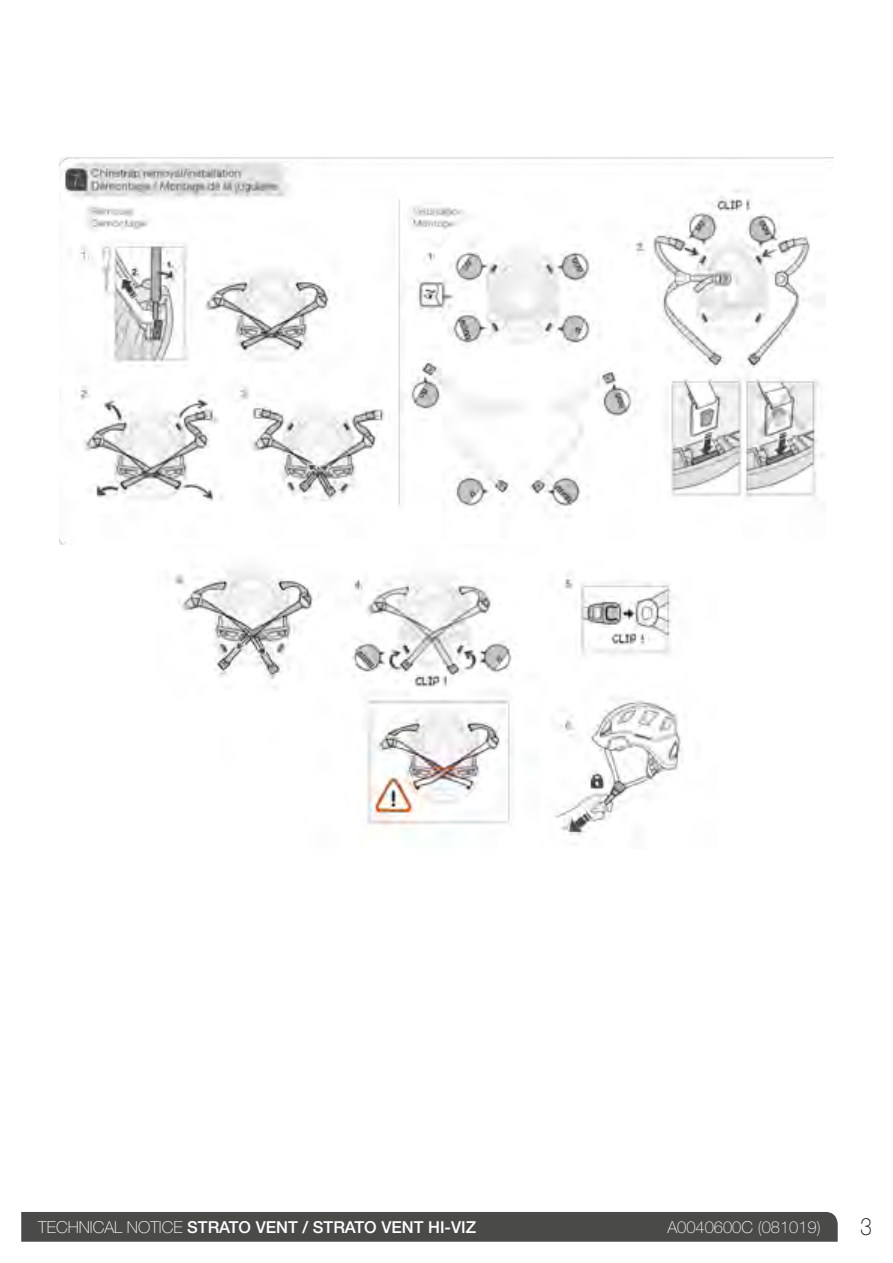
<style>
.page{position:relative;width:893px;height:1263px;background:#fff}
.page>*{position:absolute;margin:0;border:0;box-sizing:border-box;transform-origin:0 0}
.t1{font:100 24px "Helvetica Neue LT Pro";color:#000;scale:.85 1}
.t2{font:500 16.5px "Helvetica Neue LT Pro";color:#fff}
.t3{font:100 16.5px "Helvetica Neue LT Pro";color:#fff}
.s1{font-weight:100}
</style>
<div class="page">
<div style="left:21px;top:1212px;width:817px;height:30px;background:#4a4a49"></div>
<img style="left:60px;top:157px;width:773px;height:387px">
<img style="left:174px;top:570px;width:509px;height:266px">
<p class="t2" style="left:38px;top:1217px;width:439px"><span class="s1">TECHNICAL NOTICE</span> STRATO VENT / STRATO VENT HI-VIZ</p>
<p class="t3" style="left:667px;top:1217px;width:155px">A0040600C (081019)</p>
<h1 class="t1" style="left:860px;top:1212px;width:15px">3</h1>
</div>
